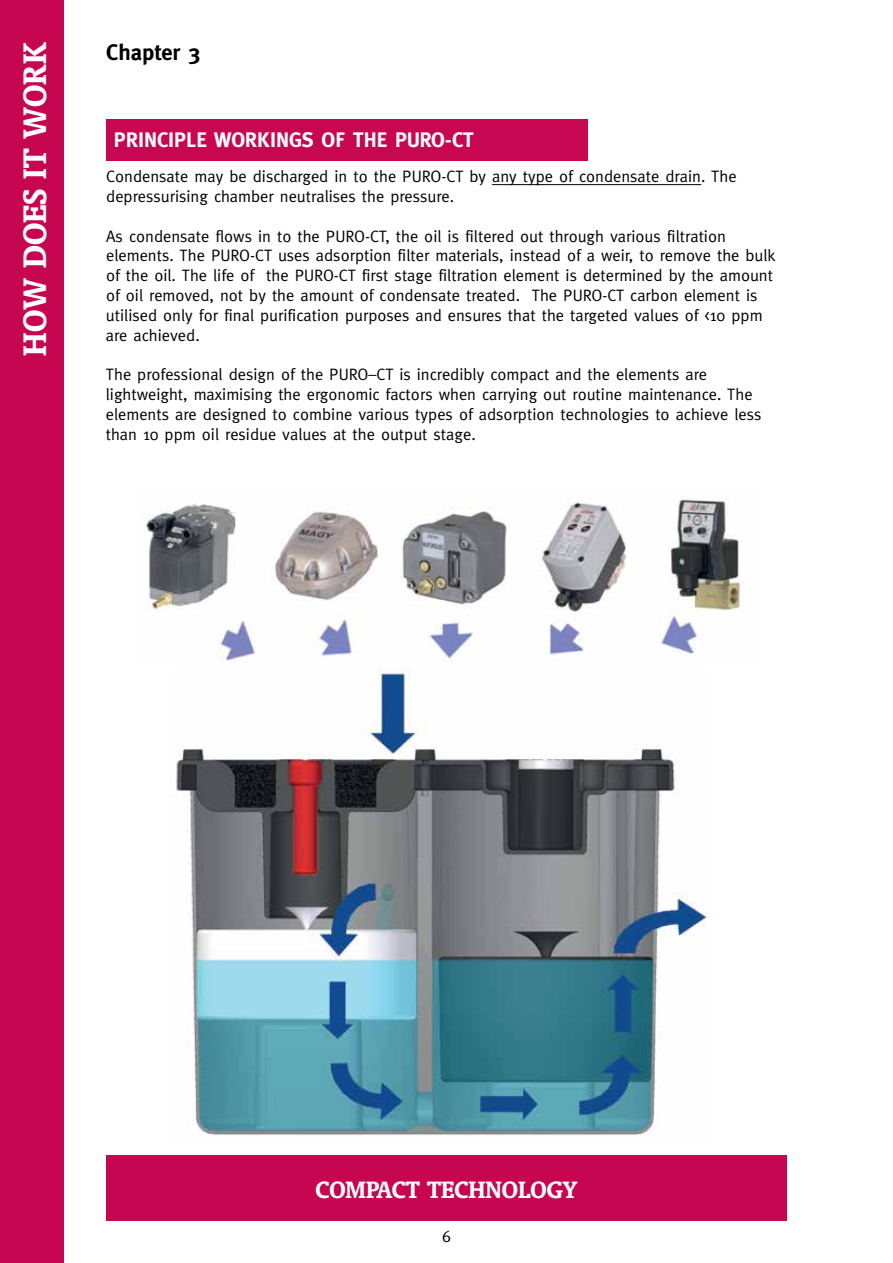
<style>
.page{position:relative;width:893px;height:1263px;background:#fff}
.page>*{position:absolute;margin:0;border:0;box-sizing:border-box;transform-origin:0 0}
.t1{font:700 37.2px "Oranda BT";color:#fff}
.t2{font:700 27px "Oranda BT";letter-spacing:-.02em;color:#fff}
.t3{font:700 22.5px "Meta";color:#000}
.t4{font:700 21px "Meta";color:#fff}
.t5{font:16.5px/19.8px "Meta";color:#000}
</style>
<div class="page">
<div style="left:0;top:0;width:64px;height:1263px;background:#c60651"></div>
<div style="left:106px;top:119px;width:482px;height:42px;background:#c80752"></div>
<hr style="left:492px;top:184px;width:209px;height:1px;background:#000">
<div style="left:106px;top:1154px;width:681px;height:66px;background:#c60651"></div>
<img style="left:145px;top:498px;width:596px;height:163px">
<img style="left:172px;top:668px;width:537px;height:468px">
<h1 class="t1" style="left:12px;top:356px;width:315px;rotate:-90deg">HOW DOES IT WORK</h1>
<h3 class="t3" style="left:106px;top:39px;width:96px">CHAPTER 3</h3>
<p class="t4" style="left:114px;top:128px;width:361px">PRINCIPLE WORKINGS OF THE PURO-CT</p>
<p class="t5" style="left:106px;top:166px;width:632px">Condensate may be discharged in to the PURO-CT by any type of condensate drain. The depressurising chamber neutralises the pressure.</p>
<p class="t5" style="left:106px;top:226px;width:671px">As condensate flows in to the PURO-CT, the oil is filtered out through various filtration elements. The PURO-CT uses adsorption filter materials, instead of a weir, to remove the bulk of the oil. The life of the PURO-CT first stage filtration element is determined by the amount of oil removed, not by the amount of condensate treated. The PURO-CT carbon element is utilised only for final purification purposes and ensures that the targeted values of &lt;10 ppm are achieved.</p>
<p class="t5" style="left:106px;top:364px;width:657px">The professional design of the PURO–CT is incredibly compact and the elements are lightweight, maximising the ergonomic factors when carrying out routine maintenance. The elements are designed to combine various types of adsorption technologies to achieve less than 10 ppm oil residue values at the output stage.</p>
<h2 class="t2" style="left:316px;top:1173px;width:18px">COM</h2>
<h2 class="t2" style="left:366px;top:1173px;width:77px">PACT TECHNO</h2>
<h2 class="t2" style="left:518px;top:1173px;width:61px">LOGY</h2>
<p class="t5" style="left:442px;top:1226px;width:10px">6</p>
</div>
